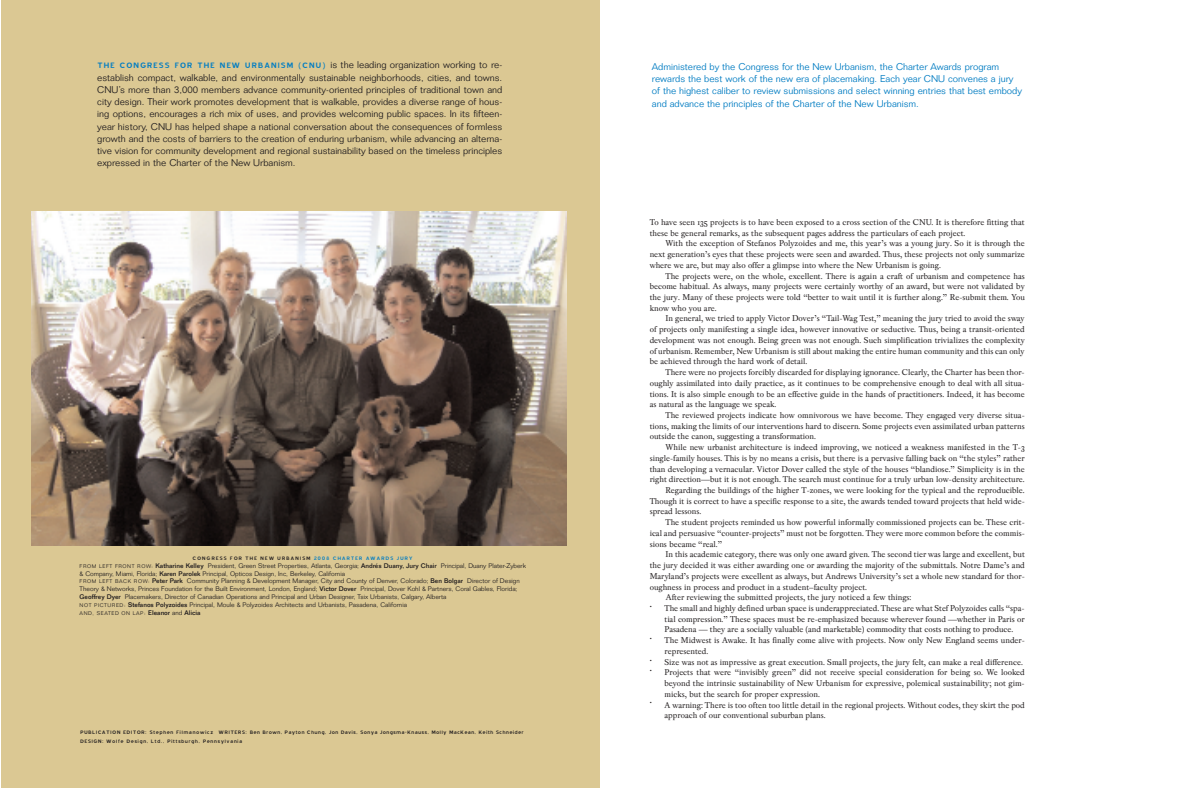
<style>
.page{position:relative;width:1197px;height:788px;background:#fff}
.page>*{position:absolute;margin:0;border:0;box-sizing:border-box;transform-origin:0 0}
.t1{font:300 9.62px/12.2px "Folio";color:#231f20;text-align:justify}
.t2{font:300 9.62px/12.2px "Folio";color:#007cc2}
.t3{font:8.92px/10.7px "Pradell";color:#231f20;text-align:justify}
.t4{font:300 6.56px/7.9px "Folio";color:#231f20}
.t5{font:6.12px/8.8px "Blue Highway";letter-spacing:.055em;color:#231f20}
.t6{font:6.12px "Blue Highway";letter-spacing:.115em;color:#231f20}
.t7{font:300 5.25px "Folio";letter-spacing:.11em;color:#231f20}
.s1{font-family:"Blue Highway";font-weight:400;color:#007cc2}
.s2{color:#007cc2}
.s3{font-size:5.25px}
.s4{font-weight:500}
.s5{font-weight:500;font-size:6.56px}
.s6{font-size:6.56px}
</style>
<div class="page">
<div style="left:1px;top:0;width:598px;height:788px;background:#dbc893"></div>
<img style="left:32px;top:211px;width:535px;height:335px">
<p class="t1" style="left:97px;top:59px;width:407px"><span class="s1">THE CONGRESS FOR THE NEW URBANISM (CNU)</span> is the leading organization working to re&shy;establish compact, walkable, and environmentally sustainable neighborhoods, cities, and towns.<br>CNU’s more than 3,000 members advance community-oriented principles of traditional town and city design. Their work promotes development that is walkable, provides a diverse range of hous&shy;ing options, encourages a rich mix of uses, and provides welcoming public spaces. In its fifteen&shy;year history, CNU has helped shape a national conversation about the consequences of formless growth and the costs of barriers to the creation of enduring urbanism, while advancing an alterna&shy;tive vision for community development and regional sustainability based on the timeless principles expressed in the Charter of the New Urbanism.</p>
<p class="t6" style="left:193px;top:555px;width:222px">CONGRESS FOR THE NEW URBANISM <span class="s2">2008 CHARTER AWARDS JURY</span></p>
<p class="t4" style="left:80px;top:561px;width:448px"><span class="s3">FROM LEFT FRONT ROW:</span> <span class="s4">Katharine Kelley</span> President, Green Street Properties, Atlanta, Georgia; <span class="s4">Andrés Duany, Jury Chair</span> Principal, Duany Plater-Zyberk &amp; Company, Miami, Florida; <span class="s4">Karen Parolek</span> Principal, Opticos Design, Inc, Berkeley, California<br><span class="s3">FROM LEFT BACK ROW:</span> <span class="s4">Peter Park</span> Community Planning &amp; Development Manager, City and County of Denver, Colorado; <span class="s4">Ben Bolgar</span> Director of Design Theory &amp; Networks, Princes Foundation for the Built Environment, London, England; <span class="s4">Victor Dover</span> Principal, Dover Kohl &amp; Partners, Coral Gables, Florida; <span class="s4">Geoffrey Dyer</span> Placemakers, Director of Canadian Operations and Principal and Urban Designer, Tsix Urbanists, Calgary, Alberta<br><span class="s3">NOT PICTURED:</span> <span class="s4">Stefanos Polyzoides</span> Principal, Moule &amp; Polyzoides Architects and Urbanists, Pasadena, California</p>
<p class="t7" style="left:80px;top:610px;width:123px">AND, SEATED ON LAP: <span class="s5">Eleanor</span> <span class="s6">and</span> <span class="s5">Alicia</span></p>
<p class="t5" style="left:80px;top:728px;width:445px">PUBLICATION EDITOR: Stephen Filmanowicz WRITERS: Ben Brown, Payton Chung, Jon Davis, Sonya Jongsma-Knauss, Molly MacKean, Keith Schneider<br>DESIGN: Wolfe Design, Ltd., Pittsburgh, Pennsylvania</p>
<p class="t2" style="left:652px;top:60px;width:372px">Administered by the Congress for the New Urbanism, the Charter Awards program rewards the best work of the new era of placemaking. Each year CNU convenes a jury of the highest caliber to review submissions and select winning entries that best embody and advance the principles of the Charter of the New Urbanism.</p>
<p class="t3" style="left:650px;top:217px;width:377px">To have seen 135 projects is to have been exposed to a cross section of the CNU. It is therefore fitting that these be general remarks, as the subsequent pages address the particulars of each project.</p>
<p class="t3" style="left:650px;top:238px;width:377px;text-indent:16px">With the exception of Stefanos Polyzoides and me, this year’s was a young jury. So it is through the next generation’s eyes that these projects were seen and awarded. Thus, these projects not only summarize where we are, but may also offer a glimpse into where the New Urbanism is going.</p>
<p class="t3" style="left:650px;top:270px;width:377px;text-indent:16px">The projects were, on the whole, excellent. There is again a craft of urbanism and competence has become habitual. As always, many projects were certainly worthy of an award, but were not validated by the jury. Many of these projects were told “better to wait until it is further along.” Re-submit them. You know who you are.</p>
<p class="t3" style="left:650px;top:313px;width:377px;text-indent:16px">In general, we tried to apply Victor Dover’s “Tail-Wag Test,” meaning the jury tried to avoid the sway of projects only manifesting a single idea, however innovative or seductive. Thus, being a transit-oriented development was not enough. Being green was not enough. Such simplification trivializes the complexity of urbanism. Remember, New Urbanism is still about making the entire human community and this can only be achieved through the hard work of detail.</p>
<p class="t3" style="left:650px;top:367px;width:377px;text-indent:16px">There were no projects forcibly discarded for displaying ignorance. Clearly, the Charter has been thor&shy;oughly assimilated into daily practice, as it continues to be comprehensive enough to deal with all situa&shy;tions. It is also simple enough to be an effective guide in the hands of practitioners. Indeed, it has become as natural as the language we speak.</p>
<p class="t3" style="left:650px;top:410px;width:377px;text-indent:16px">The reviewed projects indicate how omnivorous we have become. They engaged very diverse situa&shy;tions, making the limits of our interventions hard to discern. Some projects even assimilated urban patterns outside the canon, suggesting a transformation.</p>
<p class="t3" style="left:665px;top:442px;width:361px">While new urbanist architecture is indeed improving, we noticed a weakness manifested in the T-3</p>
<p class="t3" style="left:650px;top:452px;width:377px">single-family houses. This is by no means a crisis, but there is a pervasive falling back on “the styles” rather</p>
<p class="t3" style="left:650px;top:463px;width:377px">than developing a vernacular. Victor Dover called the style of the houses “blandiose.” Simplicity is in the</p>
<p class="t3" style="left:650px;top:474px;width:377px">right direction—but it is not enough. The search must continue for a truly urban low-density architecture.</p>
<p class="t3" style="left:665px;top:485px;width:361px">Regarding the buildings of the higher T-zones, we were looking for the typical and the reproducible.</p>
<p class="t3" style="left:650px;top:495px;width:377px">Though it is correct to have a specific response to a site, the awards tended toward projects that held wide-</p>
<p class="t3" style="left:650px;top:506px;width:53px">spread lessons.</p>
<p class="t3" style="left:665px;top:517px;width:361px">The student projects reminded us how powerful informally commissioned projects can be. These crit-</p>
<p class="t3" style="left:650px;top:527px;width:377px">ical and persuasive “counter-projects” must not be forgotten. They were more common before the commis-</p>
<p class="t3" style="left:650px;top:538px;width:74px">sions became “real.”</p>
<p class="t3" style="left:665px;top:549px;width:361px">In this academic category, there was only one award given. The second tier was large and excellent, but</p>
<p class="t3" style="left:650px;top:560px;width:377px">the jury decided it was either awarding one or awarding the majority of the submittals. Notre Dame’s and</p>
<p class="t3" style="left:650px;top:570px;width:377px">Maryland’s projects were excellent as always, but Andrews University’s set a whole new standard for thor-</p>
<p class="t3" style="left:650px;top:581px;width:219px">oughness in process and product in a student–faculty project.</p>
<p class="t3" style="left:666px;top:592px;width:247px">After reviewing the submitted projects, the jury noticed a few things:</p>
<p class="t3" style="left:665px;top:602px;width:362px;text-indent:-15px"><sup>•</sup> The small and highly defined urban space is underappreciated. These are what Stef Polyzoides calls “spa&shy;tial compression.” These spaces must be re-emphasized because wherever found —whether in Paris or Pasadena — they are a socially valuable (and marketable) commodity that costs nothing to produce.</p>
<p class="t3" style="left:665px;top:635px;width:362px;text-indent:-15px"><sup>•</sup> The Midwest is Awake. It has finally come alive with projects. Now only New England seems under&shy;represented.</p>
<p class="t3" style="left:650px;top:656px;width:375px"><sup>•</sup> Size was not as impressive as great execution. Small projects, the jury felt, can make a real difference.</p>
<p class="t3" style="left:665px;top:667px;width:362px;text-indent:-15px"><sup>•</sup> Projects that were “invisibly green” did not receive special consideration for being so. We looked beyond the intrinsic sustainability of New Urbanism for expressive, polemical sustainability; not gim&shy;micks, but the search for proper expression.</p>
<p class="t3" style="left:665px;top:699px;width:362px;text-indent:-15px"><sup>•</sup> A warning: There is too often too little detail in the regional projects. Without codes, they skirt the pod approach of our conventional suburban plans.</p>
</div>
